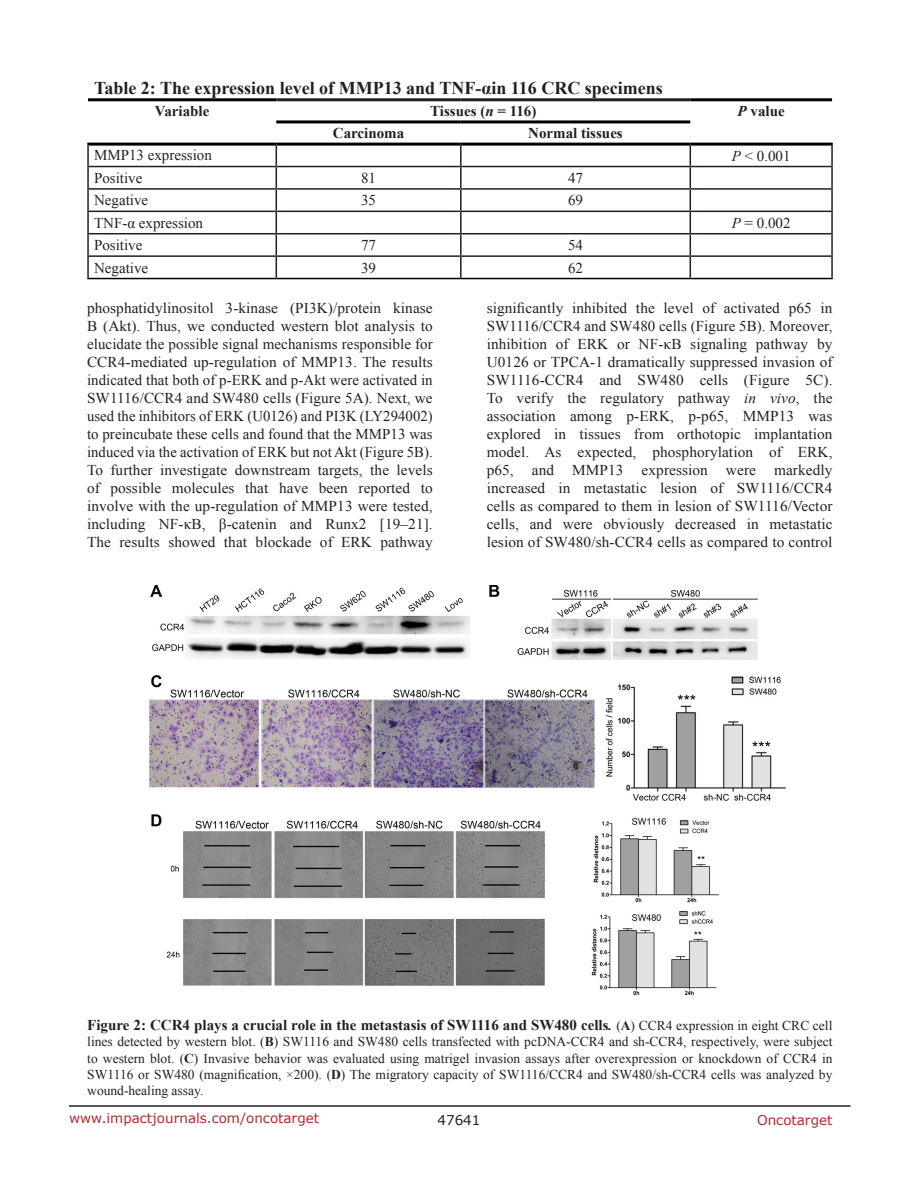
<style>
.page{position:relative;width:918px;height:1188px;background:#fff}
.page>*{position:absolute;margin:0;border:0;box-sizing:border-box;transform-origin:0 0}
.t1{font:700 18px "Times New Roman";color:#231f20}
.t2{font:15px/18px "Times New Roman";letter-spacing:.005em;color:#231f20;text-align:justify}
.t3{font:700 15px "Times New Roman";color:#231f20}
.t4{font:13.5px/16.2px "Times New Roman";color:#231f20;text-align:justify}
.t5{font:13.5px "Verdana";color:#ac2b31}
.t6{font:13.5px "Verdana";color:#231f20}
.s1{font-style:italic}
.s2{font-weight:400;font-size:13.5px}
.s3{font-size:13.5px}
.s4{font-weight:700}
</style>
<div class="page">
<hr style="left:69px;top:1105px;width:781px;height:2px;background:#231f20">
<hr style="left:88px;top:98px;width:188px;height:3px;background:#000">
<hr style="left:276px;top:98px;width:185px;height:3px;background:#231f20">
<hr style="left:461px;top:98px;width:229px;height:3px;background:#231f20">
<hr style="left:690px;top:98px;width:142px;height:3px;background:#000">
<hr style="left:276px;top:120px;width:185px;height:3px;background:#000">
<hr style="left:461px;top:120px;width:229px;height:3px;background:#000">
<hr style="left:87px;top:146px;width:2px;height:20px;background:#231f20">
<hr style="left:460px;top:146px;width:2px;height:20px;background:#231f20">
<hr style="left:831px;top:146px;width:2px;height:20px;background:#231f20">
<hr style="left:87px;top:166px;width:189px;height:1px;background:#231f20">
<hr style="left:87px;top:167px;width:2px;height:21px;background:#231f20">
<hr style="left:276px;top:166px;width:185px;height:1px;background:#231f20">
<hr style="left:461px;top:166px;width:229px;height:1px;background:#231f20">
<hr style="left:460px;top:167px;width:2px;height:21px;background:#231f20">
<hr style="left:690px;top:166px;width:143px;height:1px;background:#231f20">
<hr style="left:831px;top:167px;width:2px;height:21px;background:#231f20">
<hr style="left:87px;top:188px;width:189px;height:2px;background:#231f20">
<hr style="left:87px;top:190px;width:2px;height:21px;background:#231f20">
<hr style="left:276px;top:188px;width:185px;height:2px;background:#231f20">
<hr style="left:461px;top:188px;width:229px;height:2px;background:#231f20">
<hr style="left:460px;top:190px;width:2px;height:21px;background:#231f20">
<hr style="left:690px;top:188px;width:143px;height:2px;background:#231f20">
<hr style="left:831px;top:190px;width:2px;height:21px;background:#231f20">
<hr style="left:87px;top:211px;width:189px;height:1px;background:#231f20">
<hr style="left:87px;top:212px;width:2px;height:21px;background:#231f20">
<hr style="left:276px;top:211px;width:185px;height:1px;background:#231f20">
<hr style="left:461px;top:211px;width:229px;height:1px;background:#231f20">
<hr style="left:460px;top:212px;width:2px;height:21px;background:#231f20">
<hr style="left:690px;top:211px;width:143px;height:1px;background:#231f20">
<hr style="left:831px;top:212px;width:2px;height:21px;background:#231f20">
<hr style="left:87px;top:233px;width:189px;height:1px;background:#231f20">
<hr style="left:87px;top:234px;width:2px;height:21px;background:#231f20">
<hr style="left:276px;top:233px;width:185px;height:1px;background:#231f20">
<hr style="left:461px;top:233px;width:229px;height:1px;background:#231f20">
<hr style="left:460px;top:234px;width:2px;height:21px;background:#231f20">
<hr style="left:690px;top:233px;width:143px;height:1px;background:#231f20">
<hr style="left:831px;top:234px;width:2px;height:21px;background:#231f20">
<hr style="left:87px;top:255px;width:189px;height:2px;background:#231f20">
<hr style="left:87px;top:257px;width:2px;height:21px;background:#231f20">
<hr style="left:276px;top:255px;width:185px;height:2px;background:#231f20">
<svg style="left:276px;top:146px;width:1px;height:132px"></svg>
<hr style="left:461px;top:255px;width:229px;height:2px;background:#231f20">
<hr style="left:460px;top:257px;width:2px;height:21px;background:#231f20">
<hr style="left:690px;top:255px;width:143px;height:2px;background:#231f20">
<svg style="left:690px;top:146px;width:1px;height:132px"></svg>
<hr style="left:831px;top:257px;width:2px;height:21px;background:#231f20">
<hr style="left:87px;top:278px;width:189px;height:1px;background:#000">
<hr style="left:276px;top:278px;width:185px;height:1px;background:#000">
<hr style="left:461px;top:278px;width:229px;height:1px;background:#000">
<hr style="left:690px;top:278px;width:143px;height:1px;background:#000">
<hr style="left:87px;top:143px;width:189px;height:3px;background:#000">
<hr style="left:276px;top:143px;width:185px;height:3px;background:#000">
<hr style="left:461px;top:143px;width:229px;height:3px;background:#000">
<hr style="left:690px;top:143px;width:143px;height:3px;background:#000">
<img style="left:150px;top:585px;width:635px;height:410px">
<p class="t1" style="left:94px;top:75px;width:570px">Table 2: The expression level of MMP13 and TNF-αin 116 CRC specimens</p>
<p class="t3" style="left:155px;top:101px;width:56px">Variable</p>
<p class="t3" style="left:430px;top:101px;width:108px">Tissues (<span class="s1">n</span> = 116)</p>
<p class="t3" style="left:738px;top:101px;width:49px"><span class="s1">P</span> value</p>
<p class="t3" style="left:333px;top:123px;width:73px">Carcinoma</p>
<p class="t3" style="left:528px;top:123px;width:96px">Normal tissues</p>
<p class="t2" style="left:94px;top:146px;width:119px">MMP13 expression</p>
<p class="t2" style="left:732px;top:146px;width:60px"><span class="s1">P</span> &lt; 0.001</p>
<p class="t2" style="left:94px;top:169px;width:50px">Positive</p>
<p class="t2" style="left:361px;top:169px;width:16px">81</p>
<p class="t2" style="left:568px;top:169px;width:16px">47</p>
<p class="t2" style="left:94px;top:191px;width:56px">Negative</p>
<p class="t2" style="left:361px;top:191px;width:16px">35</p>
<p class="t2" style="left:568px;top:191px;width:16px">69</p>
<p class="t2" style="left:94px;top:213px;width:111px">TNF-α expression</p>
<p class="t2" style="left:732px;top:213px;width:60px"><span class="s1">P</span> = 0.002</p>
<p class="t2" style="left:94px;top:236px;width:50px">Positive</p>
<p class="t2" style="left:361px;top:236px;width:16px">77</p>
<p class="t2" style="left:568px;top:236px;width:16px">54</p>
<p class="t2" style="left:94px;top:258px;width:56px">Negative</p>
<p class="t2" style="left:361px;top:258px;width:16px">39</p>
<p class="t2" style="left:568px;top:258px;width:16px">62</p>
<p class="t2" style="left:87px;top:298px;width:347px">phosphatidylinositol 3-kinase (PI3K)/protein kinase B (Akt). Thus, we conducted western blot analysis to elucidate the possible signal mechanisms responsible for CCR4-mediated up-regulation of MMP13. The results indicated that both of p-ERK and p-Akt were activated in SW1116/CCR4 and SW480 cells (Figure 5A). Next, we used the inhibitors of ERK (U0126) and PI3K (LY294002) to preincubate these cells and found that the MMP13 was induced via the activation of ERK but not Akt (Figure 5B).<br>To further investigate downstream targets, the levels of possible molecules that have been reported to involve with the up-regulation of MMP13 were tested, including NF-κB, β-catenin and Runx2 [19–21].<br>The results showed that blockade of ERK pathway</p>
<p class="t2" style="left:487px;top:298px;width:347px">significantly inhibited the level of activated p65 in SW1116/CCR4 and SW480 cells (Figure 5B). Moreover, inhibition of ERK or NF-κB signaling pathway by U0126 or TPCA-1 dramatically suppressed invasion of SW1116-CCR4 and SW480 cells (Figure 5C).<br>To verify the regulatory pathway <span class="s1">in vivo</span>, the association among p-ERK, p-p65, MMP13 was explored in tissues from orthotopic implantation model. As expected, phosphorylation of ERK, p65, and MMP13 expression were markedly increased in metastatic lesion of SW1116/CCR4 cells as compared to them in lesion of SW1116/Vector cells, and were obviously decreased in metastatic lesion of SW480/sh-CCR4 cells as compared to control</p>
<p class="t3" style="left:87px;top:1015px;width:75px">Figure 2: CCR</p>
<p class="t3" style="left:183px;top:1015px;width:651px">4 plays a crucial role in the metastasis of SW1116 and SW480 cells<span class="s1">.</span> <span class="s2">(</span><span class="s3">A</span><span class="s2">) CCR4 expression in eight CRC cell</span></p>
<p class="t4" style="left:87px;top:1034px;width:747px">lines detected by western blot. (<span class="s4">B</span>) SW1116 and SW480 cells transfected with pcDNA-CCR4 and sh-CCR4, respectively, were subject to western blot. (<span class="s4">C</span>) Invasive behavior was evaluated using matrigel invasion assays after overexpression or knockdown of CCR4 in SW1116 or SW480 (magnification, ×200). (<span class="s4">D</span>) The migratory capacity of SW1116/CCR4 and SW480/sh-CCR4 cells was analyzed by wound-healing assay.</p>
<p class="t5" style="left:69px;top:1109px;width:252px">www.impactjournals.com/oncotarget</p>
<p class="t6" style="left:438px;top:1111px;width:44px">47641</p>
<p class="t5" style="left:757px;top:1111px;width:77px">Oncotarget</p>
</div>
